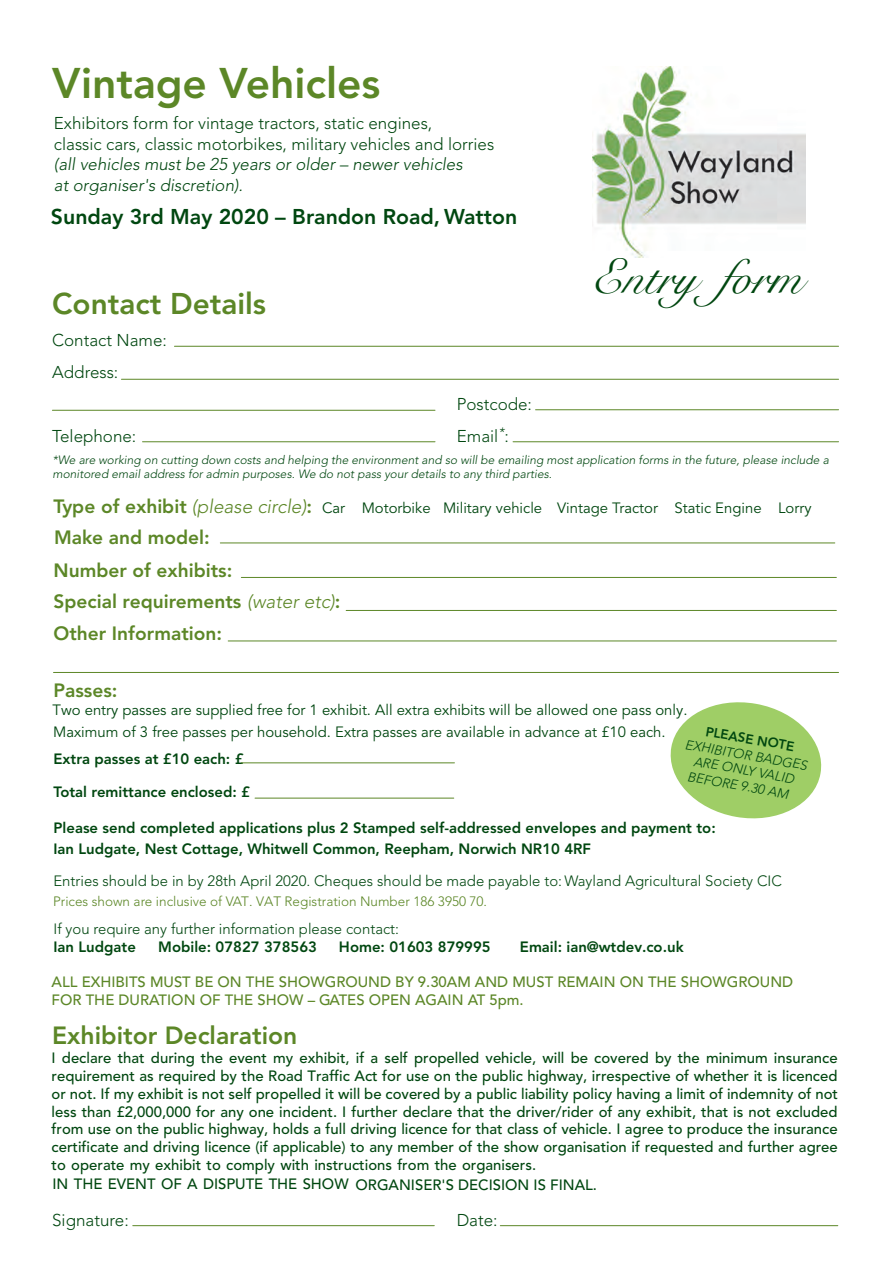
<style>
.page{position:relative;width:893px;height:1263px;background:#fff}
.page>*{position:absolute;margin:0;border:0;box-sizing:border-box;transform-origin:0 0}
.t1{font:48.75px "Snell Roundhand";color:#004710}
.t2{font:800 42.45px "Avenir";color:#5c8727}
.t3{font:800 29.7px "Avenir";color:#5c8727}
.t4{font:800 24.75px "Avenir";color:#5c8727}
.t5{font:800 21.3px "Avenir";color:#004710}
.t6{font:800 19.2px/32px "Avenir";color:#5c8727}
.t7{font:300 16.95px/32px "Avenir";color:#004710}
.t8{font:italic 300 16.95px/20.4px "Avenir";color:#004710}
.t9{font:500 14.85px/17.9px "Avenir";color:#004710;text-align:justify}
.t10{font:800 14.85px/20.9px "Avenir";color:#004710}
.t11{font:14.85px "Avenir";color:#004710}
.t12{font:300 14.85px "Avenir";color:#004710}
.t13{font:500 14.85px/17.9px "Avenir";color:#5c8727}
.t14{font:300 13.5px "Avenir";color:#5c8727}
.t15{font:italic 300 13.2px/15.6px "Avenir";color:#004710;text-align:center}
.t16{font:800 13.2px "Avenir";color:#004710}
.t17{font:italic 300 12px/14.4px "Avenir";color:#004710}
.s1{font-weight:800;font-size:19.2px;color:#5c8727}
.s2{font-weight:300;font-style:italic;font-size:19.2px;color:#5c8727}
.s3{font-weight:300;font-style:italic}
</style>
<div class="page">
<svg style="left:670px;top:702px;width:152px;height:117px"></svg>
<hr style="left:513px;top:441px;width:325px;height:1px;background:#5c8727">
<hr style="left:142px;top:441px;width:293px;height:1px;background:#5c8727">
<hr style="left:52px;top:410px;width:383px;height:1px;background:#5c8727">
<hr style="left:121px;top:379px;width:718px;height:1px;background:#5c8727">
<hr style="left:174px;top:346px;width:664px;height:1px;background:#5c8727">
<hr style="left:536px;top:409px;width:302px;height:1px;background:#5c8727">
<hr style="left:133px;top:1225px;width:301px;height:1px;background:#5c8727">
<hr style="left:500px;top:1225px;width:338px;height:1px;background:#5c8727">
<hr style="left:255px;top:798px;width:199px;height:1px;background:#5c8727">
<hr style="left:241px;top:763px;width:213px;height:1px;background:#5c8727">
<hr style="left:53px;top:672px;width:785px;height:1px;background:#5c8727">
<hr style="left:346px;top:610px;width:490px;height:1px;background:#5c8727">
<hr style="left:241px;top:577px;width:595px;height:1px;background:#5c8727">
<hr style="left:228px;top:641px;width:608px;height:1px;background:#5c8727">
<hr style="left:220px;top:543px;width:615px;height:1px;background:#5c8727">
<img style="left:592px;top:66px;width:213px;height:192px">
<h2 class="t2" style="left:52px;top:58px;width:330px">Vintage Vehicles</h2>
<p class="t7" style="left:54px;top:113px;width:442px;line-height:20.4px">Exhibitors form for vintage tractors, static engines,<br>classic cars, classic motorbikes, military vehicles and lorries</p>
<p class="t8" style="left:54px;top:154px;width:410px">(all vehicles must be 25 years or older – newer vehicles at organiser's discretion).</p>
<h3 class="t5" style="left:51px;top:204px;width:468px">Sunday 3rd May 2020 – Brandon Road, Watton</h3>
<h3 class="t3" style="left:52px;top:286px;width:215px">Contact Details</h3>
<p class="t7" style="left:52px;top:324px;width:116px">Contact Name:<br>Address:</p>
<p class="t7" style="left:457px;top:388px;width:77px">Postcode:</p>
<p class="t7" style="left:52px;top:420px;width:86px">Telephone:</p>
<p class="t7" style="left:457px;top:420px;width:54px">Email<sup>*</sup>:</p>
<h1 class="t1" style="left:591px;top:249px;width:213px">Entry form</h1>
<p class="t17" style="left:52px;top:452px;width:778px">*We are working on cutting down costs and helping the environment and so will be emailing most application forms in the future, please include a monitored email address for admin purposes. We do not pass your details to any third parties.</p>
<p class="t11" style="left:53px;top:499px;width:759px"><span class="s1">Type of exhibit</span> <span class="s2">(please circle)</span><span class="s1">:</span> Car Motorbike Military vehicle Vintage Tractor Static Engine Lorry</p>
<p class="t6" style="left:54px;top:522px;width:157px">Make and model:</p>
<p class="t6" style="left:53px;top:554px;width:289px">Number of exhibits:<br>Special requirements <span class="s3">(water etc)</span>:<br>Other Information:</p>
<p class="t6" style="left:53px;top:674px;width:66px">Passes:</p>
<p class="t11" style="left:53px;top:723px;width:614px">Maximum of 3 free passes per household. Extra passes are available in advance at £10 each.</p>
<p class="t11" style="left:52px;top:701px;width:636px">Two entry passes are supplied free for 1 exhibit. All extra exhibits will be allowed one pass only.</p>
<p class="t16" style="left:707px;top:723px;width:91px;rotate:10deg">PLEASE NOTE</p>
<p class="t15" style="left:687px;top:736px;width:125px;rotate:10deg">EXHIBITOR BADGES<br>ARE ONLY VALID<br>BEFORE 9.30 AM</p>
<p class="t10" style="left:53px;top:749px;width:192px">Extra passes at £10 each: £</p>
<p class="t10" style="left:53px;top:781px;width:198px">Total remittance enclosed: £</p>
<p class="t10" style="left:53px;top:817px;width:664px">Please send completed applications plus 2 Stamped self-addressed envelopes and payment to:<br>Ian Ludgate, Nest Cottage, Whitwell Common, Reepham, Norwich NR10 4RF</p>
<p class="t12" style="left:53px;top:872px;width:730px">Entries should be in by 28th April 2020. Cheques should be made payable to: Wayland Agricultural Society CIC</p>
<p class="t12" style="left:53px;top:920px;width:347px">If you require any further information please contact:</p>
<p class="t10" style="left:53px;top:936px;width:84px">Ian Ludgate</p>
<p class="t10" style="left:158px;top:936px;width:160px">Mobile: 07827 378563</p>
<p class="t10" style="left:339px;top:936px;width:153px">Home: 01603 879995</p>
<p class="t10" style="left:520px;top:936px;width:165px">Email: ian@wtdev.co.uk</p>
<p class="t14" style="left:53px;top:893px;width:435px">Prices shown are inclusive of VAT. VAT Registration Number 186 3950 70.</p>
<p class="t13" style="left:52px;top:973px;width:743px">ALL EXHIBITS MUST BE ON THE SHOWGROUND BY 9.30AM AND MUST REMAIN ON THE SHOWGROUND<br>FOR THE DURATION OF THE SHOW – GATES OPEN AGAIN AT 5pm.</p>
<h3 class="t4" style="left:52px;top:1021px;width:247px">Exhibitor Declaration</h3>
<p class="t9" style="left:52px;top:1049px;width:788px">I declare that during the event my exhibit, if a self propelled vehicle, will be covered by the minimum insurance requirement as required by the Road Traffic Act for use on the public highway, irrespective of whether it is licenced or not. If my exhibit is not self propelled it will be covered by a public liability policy having a limit of indemnity of not less than £2,000,000 for any one incident. I further declare that the driver/rider of any exhibit, that is not excluded from use on the public highway, holds a full driving licence for that class of vehicle. I agree to produce the insurance certificate and driving licence (if applicable) to any member of the show organisation if requested and further agree to operate my exhibit to comply with instructions from the organisers.</p>
<p class="t9" style="left:356px;top:1176px;width:243px">ORGANISER'S DECISION IS FINAL.</p>
<p class="t9" style="left:52px;top:1176px;width:298px">IN THE EVENT OF A DISPUTE THE SHOW</p>
<p class="t7" style="left:52px;top:1204px;width:78px">Signature:</p>
<p class="t7" style="left:457px;top:1204px;width:42px">Date:</p>
</div>
